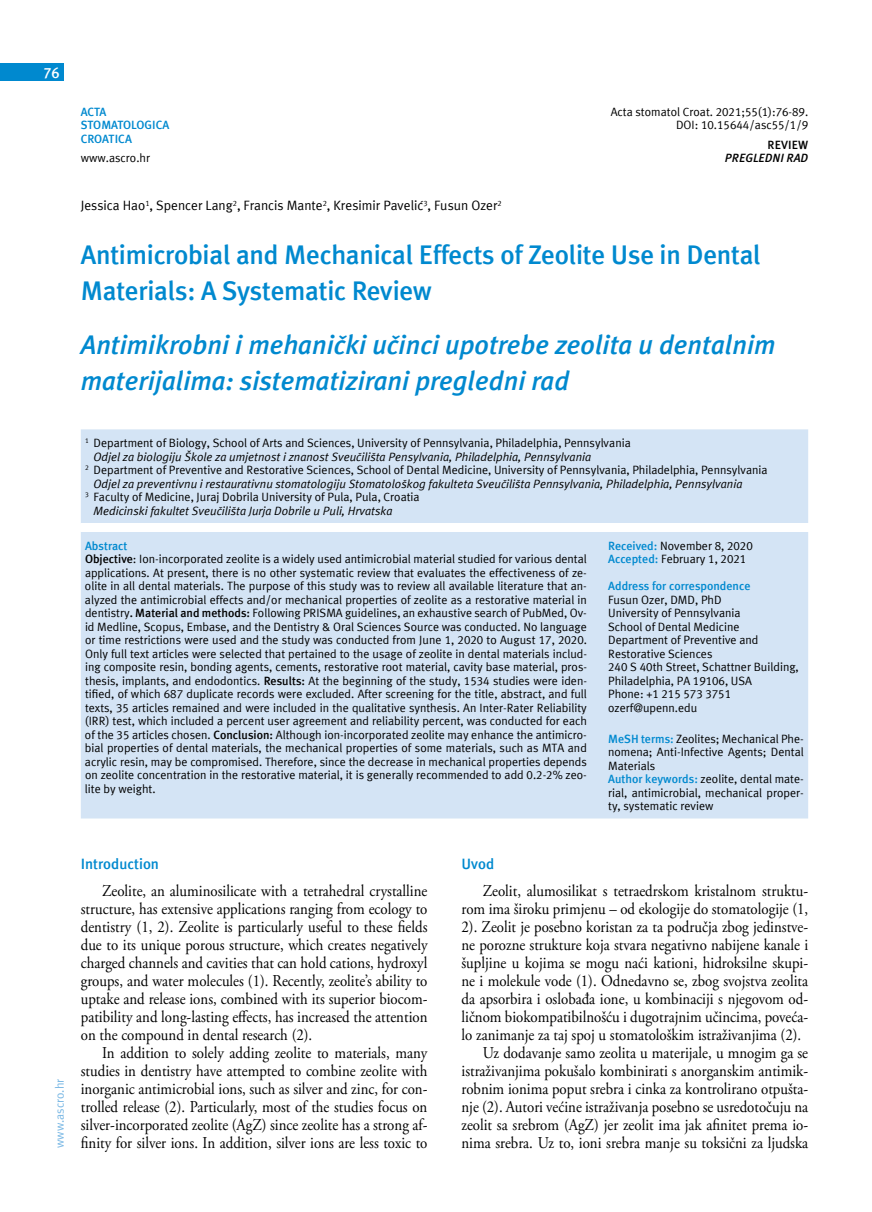
<style>
.page{position:relative;width:872px;height:1212px;background:#fff}
.page>*{position:absolute;margin:0;border:0;box-sizing:border-box;transform-origin:0 0}
.t1{font:italic 700 27px/36px "Meta ASC";color:#0089cf}
.t2{font:700 27px/36px "Meta ASC";letter-spacing:-.01em;color:#0089cf}
.t3{font:16.5px/18px "Adobe Garamond Pro";color:#000;text-align:justify;scale:.9 1}
.t4{font:700 15px "Meta ASC";color:#0089cf}
.t5{font:700 15px "Meta ASC";color:#fff}
.t6{font:13.5px "Meta ASC";color:#000}
.t7{font:12px/13.5px "Meta ASC";color:#000}
.t8{font:italic 12px "Meta ASC";color:#000}
.t9{font:700 12px/13.5px "Meta ASC";color:#0089cf}
.t10{font:12px "Meta ASC";color:#78b7e4}
.t11{font:italic 700 12px "Meta ASC";color:#000}
.t12{font:700 12px "Meta ASC";color:#000}
.s1{font-weight:700;color:#0089cf}
.s2{font-weight:700}
</style>
<div class="page">
<div style="left:0;top:64px;width:64px;height:17px;background:#0089cf"></div>
<div style="left:81px;top:429px;width:727px;height:389px;background:#d4e4f5"></div>
<div style="left:81px;top:523px;width:727px;height:9px;background:#fff"></div>
<p class="t5" style="left:43px;top:64px;width:18px">76</p>
<p class="t9" style="left:81px;top:105px;width:90px">ACTA<br>STOMATOLOGICA<br>CROATICA</p>
<p class="t7" style="left:81px;top:151px;width:71px">www.ascro.hr</p>
<p class="t7" style="left:611px;top:105px;width:199px;text-align:right">Acta stomatol Croat. 2021;55(1):76-89.<br>DOI: 10.15644/asc55/1/9</p>
<p class="t12" style="left:767px;top:138px;width:42px">REVIEW</p>
<p class="t11" style="left:725px;top:151px;width:85px">PREGLEDNI RAD</p>
<p class="t6" style="left:81px;top:198px;width:422px">Jessica Hao<sup>1</sup>, Spencer Lang<sup>2</sup>, Francis Mante<sup>2</sup>, Kresimir Pavelić<sup>3</sup>, Fusun Ozer<sup>2</sup></p>
<h1 class="t2" style="left:81px;top:237px;width:681px">Antimicrobial and Mechanical Effects of Zeolite Use in Dental<br>Materials: A Systematic Review</h1>
<h1 class="t1" style="left:81px;top:327px;width:696px">Antimikrobni i mehanički učinci upotrebe zeolita u dentalnim materijalima: sistematizirani pregledni rad</h1>
<p class="t7" style="left:85px;top:436px;width:547px"><sup>1</sup> Department of Biology, School of Arts and Sciences, University of Pennsylvania, Philadelphia, Pennsylvania</p>
<p class="t8" style="left:94px;top:450px;width:499px">Odjel za biologiju Škole za umjetnost i znanost Sveučilišta Pensylvania, Philadelphia, Pennsylvania</p>
<p class="t7" style="left:85px;top:463px;width:684px"><sup>2</sup> Department of Preventive and Restorative Sciences, School of Dental Medicine, University of Pennsylvania, Philadelphia, Pennsylvania</p>
<p class="t8" style="left:94px;top:477px;width:650px">Odjel za preventivnu i restaurativnu stomatologiju Stomatološkog fakulteta Sveučilišta Pennsylvania, Philadelphia, Pennsylvania</p>
<p class="t7" style="left:85px;top:490px;width:336px"><sup>3</sup> Faculty of Medicine, Juraj Dobrila University of Pula, Pula, Croatia</p>
<p class="t8" style="left:94px;top:504px;width:300px">Medicinski fakultet Sveučilišta Jurja Dobrile u Puli, Hrvatska</p>
<p class="t7" style="left:85px;top:539px;width:503px"><span class="s1">Abstract<br></span><span class="s2">Objective</span>: Ion-incorporated zeolite is a widely used antimicrobial material studied for various dental applications. At present, there is no other systematic review that evaluates the effectiveness of ze&shy;olite in all dental materials. The purpose of this study was to review all available literature that an&shy;alyzed the antimicrobial effects and/or mechanical properties of zeolite as a restorative material in dentistry<span class="s2">. Material and methods:</span> Following PRISMA guidelines, an exhaustive search of PubMed, Ov&shy;id Medline, Scopus, Embase, and the Dentistry &amp; Oral Sciences Source was conducted. No language or time restrictions were used and the study was conducted from June 1, 2020 to August 17, 2020.<br>Only full text articles were selected that pertained to the usage of zeolite in dental materials includ&shy;ing composite resin, bonding agents, cements, restorative root material, cavity base material, pros&shy;thesis, implants, and endodontics. <span class="s2">Results:</span> At the beginning of the study, 1534 studies were iden&shy;tified, of which 687 duplicate records were excluded. After screening for the title, abstract, and full texts, 35 articles remained and were included in the qualitative synthesis. An Inter-Rater Reliability (IRR) test, which included a percent user agreement and reliability percent, was conducted for each of the 35 articles chosen. <span class="s2">Conclusion:</span> Although ion-incorporated zeolite may enhance the antimicro&shy;bial properties of dental materials, the mechanical properties of some materials, such as MTA and acrylic resin, may be compromised. Therefore, since the decrease in mechanical properties depends on zeolite concentration in the restorative material, it is generally recommended to add 0.2-2% zeo&shy;lite by weight.</p>
<p class="t7" style="left:608px;top:539px;width:146px"><span class="s1">Received:</span> November 8, 2020<br><span class="s1">Accepted:</span> February 1, 2021</p>
<p class="t9" style="left:608px;top:579px;width:144px">Address for correspondence</p>
<p class="t7" style="left:608px;top:593px;width:192px">Fusun Ozer, DMD, PhD<br>University of Pennsylvania<br>School of Dental Medicine<br>Department of Preventive and<br>Restorative Sciences<br>240 S 40th Street, Schattner Building,<br>Philadelphia, PA 19106, USA<br>Phone: +1 215 573 3751 ozerf@upenn.edu</p>
<p class="t7" style="left:608px;top:731px;width:197px"><span class="s1">MeSH terms:</span> Zeolites; Mechanical Phe&shy;nomena; Anti-Infective Agents; Dental<br>Materials<br><span class="s1">Author keywords:</span> zeolite, dental mate&shy;rial, antimicrobial, mechanical proper&shy;ty, systematic review</p>
<p class="t10" style="left:53px;top:1148px;width:71px;rotate:-90deg">www.ascro.hr</p>
<p class="t4" style="left:81px;top:855px;width:80px">Introduction</p>
<p class="t3" style="left:81px;top:882px;width:387px;text-indent:21px">Zeolite, an aluminosilicate with a tetrahedral crystalline structure, has extensive applications ranging from ecology to dentistry (1, 2). Zeolite is particularly useful to these fields due to its unique porous structure, which creates negatively charged channels and cavities that can hold cations, hydroxyl groups, and water molecules (1). Recently, zeolite’s ability to uptake and release ions, combined with its superior biocom&shy;patibility and long-lasting effects, has increased the attention on the compound in dental research (2).</p>
<p class="t3" style="left:81px;top:1044px;width:387px;text-indent:21px">In addition to solely adding zeolite to materials, many studies in dentistry have attempted to combine zeolite with inorganic antimicrobial ions, such as silver and zinc, for con&shy;trolled release (2). Particularly, most of the studies focus on silver-incorporated zeolite (AgZ) since zeolite has a strong af&shy;finity for silver ions. In addition, silver ions are less toxic to</p>
<p class="t4" style="left:461px;top:855px;width:34px">Uvod</p>
<h2 class="t3" style="left:483px;top:882px;width:363px">Zeolit, alumosilikat s tetraedrskom kristalnom struktu-</h2>
<h2 class="t3" style="left:461px;top:900px;width:387px">rom ima široku primjenu – od ekologije do stomatologije (1,</h2>
<h2 class="t3" style="left:461px;top:918px;width:387px">2). Zeolit je posebno koristan za ta područja zbog jedinstve-</h2>
<h2 class="t3" style="left:461px;top:936px;width:387px">ne porozne strukture koja stvara negativno nabijene kanale i</h2>
<h2 class="t3" style="left:461px;top:954px;width:387px">šupljine u kojima se mogu naći kationi, hidroksilne skupi-</h2>
<h2 class="t3" style="left:461px;top:972px;width:387px">ne i molekule vode (1). Odnedavno se, zbog svojstva zeolita</h2>
<h2 class="t3" style="left:461px;top:990px;width:387px">da apsorbira i oslobađa ione, u kombinaciji s njegovom od-</h2>
<h2 class="t3" style="left:461px;top:1008px;width:387px">ličnom biokompatibilnošću i dugotrajnim učincima, poveća-</h2>
<h2 class="t3" style="left:461px;top:1026px;width:379px">lo zanimanje za taj spoj u stomatološkim istraživanjima (2).</h2>
<h2 class="t3" style="left:483px;top:1044px;width:363px">Uz dodavanje samo zeolita u materijale, u mnogim ga se</h2>
<h2 class="t3" style="left:461px;top:1062px;width:387px">istraživanjima pokušalo kombinirati s anorganskim antimik-</h2>
<h2 class="t3" style="left:461px;top:1080px;width:387px">robnim ionima poput srebra i cinka za kontrolirano otpušta-</h2>
<h2 class="t3" style="left:461px;top:1098px;width:386px">nje (2). Autori većine istraživanja posebno se usredotočuju na</h2>
<h2 class="t3" style="left:461px;top:1116px;width:387px">zeolit sa srebrom (AgZ) jer zeolit ima jak afinitet prema io-</h2>
<h2 class="t3" style="left:461px;top:1134px;width:387px">nima srebra. Uz to, ioni srebra manje su toksični za ljudska</h2>
</div>
